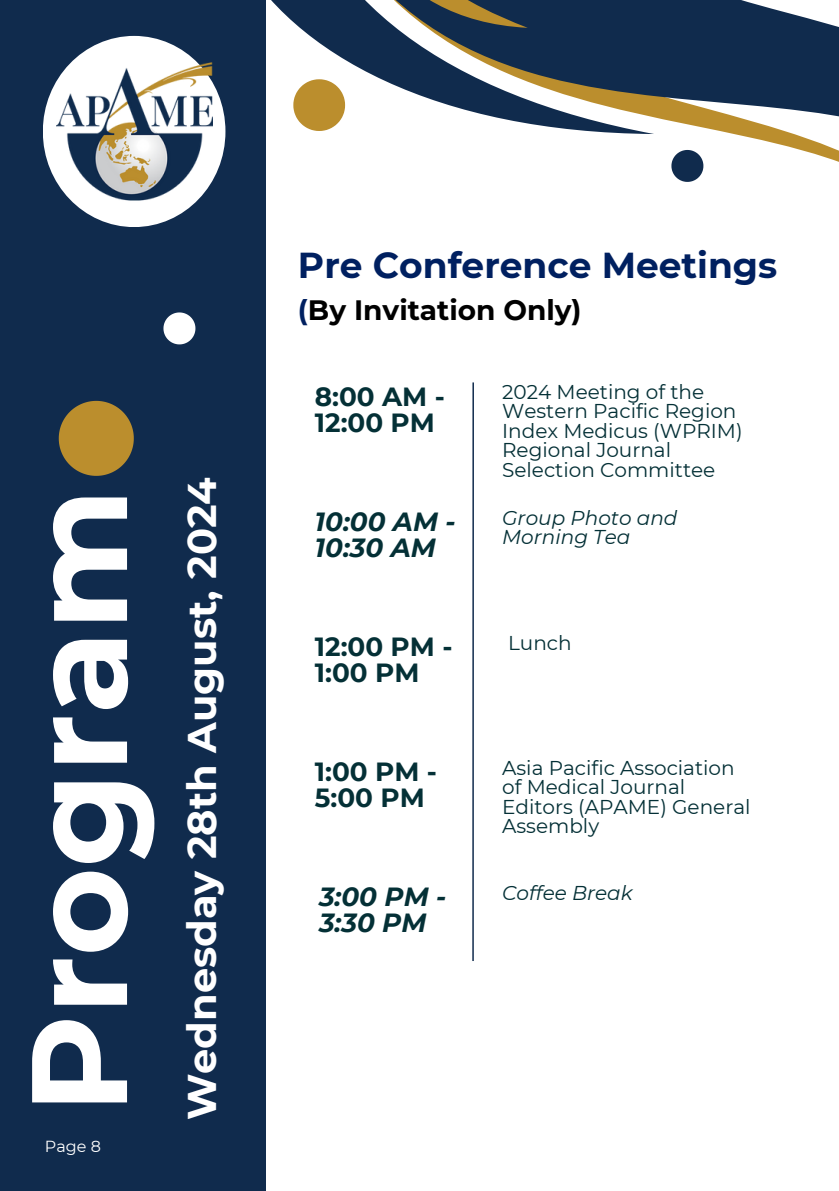
<style>
.page{position:relative;width:839px;height:1191px;background:#fff}
.page>*{position:absolute;margin:0;border:0;box-sizing:border-box;transform-origin:0 0}
.t1{font:700 135.6px "Montserrat";color:#fff}
.t2{font:700 40px "Montserrat";color:#fff}
.t3{font:700 36px "Montserrat";color:#002060}
.t4{font:700 28px "Montserrat";color:#000}
.t5{font:700 26.2px/25.4px "Montserrat";color:#043036}
.t6{font:italic 700 26.2px/25.6px "Montserrat";color:#043036}
.t7{font:20px/19.6px "Montserrat";color:#043036}
.t8{font:italic 20px/19.6px "Montserrat";color:#043036}
.t9{font:16px "Montserrat";color:#fff}
.s1{color:#002060}
</style>
<div class="page">
<svg style="left:265px;top:0;width:573px;height:528px"></svg>
<svg style="left:265px;top:0;width:419px;height:227px"></svg>
<div style="left:0;top:0;width:265px;height:1191px;background:#102b4d"></div>
<hr style="left:472px;top:382px;width:2px;height:579px;background:#102b4d">
<svg style="left:265px;top:0;width:335px;height:131px"></svg>
<svg style="left:59px;top:401px;width:75px;height:75px"></svg>
<svg style="left:163px;top:312px;width:32px;height:32px"></svg>
<div style="left:43px;top:36px;width:182px;height:191px;background:#fff;border-radius:50%"></div>
<img style="left:56px;top:54px;width:156px;height:156px">
<svg style="left:671px;top:150px;width:32px;height:32px"></svg>
<p class="t1" style="left:-4px;top:1114px;width:627px;rotate:-90deg">Program</p>
<h4 class="t9" style="left:45px;top:1136px;width:57px">Page 8</h4>
<h3 class="t2" style="left:177px;top:1120px;width:645px;rotate:-90deg">Wednesday 28th August, 2024</h3>
<h4 class="t3" style="left:298px;top:243px;width:481px">Pre Conference Meetings</h4>
<h4 class="t4" style="left:298px;top:293px;width:285px"><span class="s1">(</span>By Invitation Only)</h4>
<p class="t5" style="left:315px;top:384px;width:132px">8:00 AM -<br>12:00 PM</p>
<p class="t7" style="left:502px;top:382px;width:242px">2024 Meeting of the<br>Western Pacific Region<br>Index Medicus (WPRIM)<br>Regional Journal<br>Selection Committee</p>
<h1 class="t6" style="left:315px;top:509px;width:142px">10:00 AM -<br>10:30 AM</h1>
<p class="t8" style="left:502px;top:508px;width:177px">Group Photo and<br>Morning Tea</p>
<h2 class="t5" style="left:315px;top:634px;width:139px">12:00 PM -<br>1:00 PM</h2>
<p class="t5" style="left:315px;top:759px;width:124px">1:00 PM -<br>5:00 PM</p>
<p class="t6" style="left:319px;top:884px;width:129px">3:00 PM -<br>3:30 PM</p>
<p class="t7" style="left:508px;top:633px;width:65px">Lunch</p>
<h2 class="t7" style="left:502px;top:758px;width:250px">Asia Pacific Association of Medical Journal<br>Editors (APAME) General<br>Assembly</h2>
<h3 class="t8" style="left:502px;top:883px;width:132px">Coffee Break</h3>
</div>
